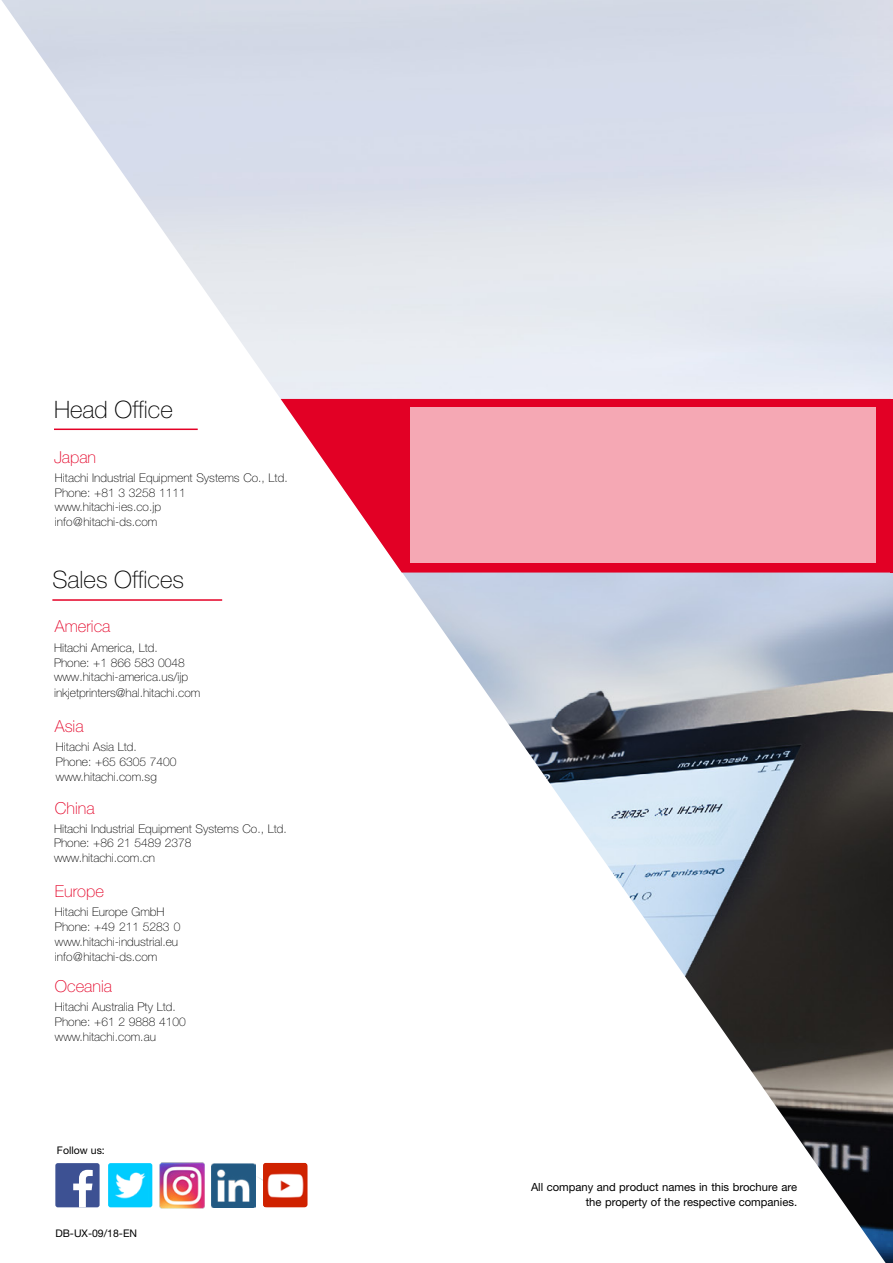
<style>
.page{position:relative;width:893px;height:1263px;background:#fff}
.page>*{position:absolute;margin:0;border:0;box-sizing:border-box;transform-origin:0 0}
.t1{font:100 24px "Helvetica Neue LT Pro";color:#000}
.t2{font:100 16.5px "Helvetica Neue LT Pro";color:#e40026}
.t3{font:100 12px/15px "Helvetica Neue LT Pro";color:#000}
.t4{font:11.25px/14.9px "Helvetica Neue LT Pro";color:#000;text-align:right}
.t5{font:10.5px "Helvetica Neue LT Pro";color:#000}
</style>
<div class="page">
<img style="left:1px;top:0;width:892px;height:1263px">
<hr style="left:52px;top:599px;width:170px;height:2px;background:#e40026">
<svg style="left:281px;top:399px;width:610px;height:173px;fill:#e20025"></svg>
<div style="left:410px;top:407px;width:465px;height:155px;background:#f5a8b4"></div>
<div style="left:55px;top:1163px;width:45px;height:44px;background:#3d5193;border-radius:2px"></div>
<svg style="left:73px;top:1170px;width:20px;height:37px"></svg>
<svg style="left:255px;top:1176px;width:8px;height:17px"></svg>
<div style="left:108px;top:1163px;width:44px;height:44px;background:#0cf;border-radius:2px"></div>
<img style="left:115px;top:1172px;width:31px;height:27px">
<img style="left:211px;top:1163px;width:44px;height:44px">
<img style="left:160px;top:1162px;width:44px;height:47px">
<div style="left:263px;top:1163px;width:44px;height:44px;background:#cf2200;border-radius:2px"></div>
<img style="left:263px;top:1164px;width:44px;height:43px">
<hr style="left:54px;top:428px;width:144px;height:2px;background:#e40026">
<hr style="left:891px;top:399px;width:2px;height:173px;background:#e10126">
<h1 class="t1" style="left:54px;top:395px;width:120px">Head Office</h1>
<h2 class="t2" style="left:54px;top:448px;width:44px">Japan</h2>
<p class="t3" style="left:55px;top:470px;width:234px">Hitachi Industrial Equipment Systems Co., Ltd.<br>Phone: +81 3 3258 1111 www.hitachi-ies.co.jp<br>info@hitachi-ds.com</p>
<h1 class="t1" style="left:52px;top:565px;width:133px">Sales Offices</h1>
<h2 class="t2" style="left:55px;top:617px;width:57px">America</h2>
<p class="t3" style="left:54px;top:640px;width:136px">Hitachi America, Ltd.<br>Phone: +1 866 583 0048 www.hitachi-america.us/ijp</p>
<p class="t3" style="left:54px;top:685px;width:148px">inkjetprinters@hal.hitachi.com</p>
<h2 class="t2" style="left:55px;top:716px;width:30px">Asia</h2>
<p class="t3" style="left:56px;top:739px;width:122px">Hitachi Asia Ltd.<br>Phone: +65 6305 7400 www.hitachi.com.sg</p>
<h2 class="t2" style="left:55px;top:799px;width:41px">China</h2>
<p class="t3" style="left:54px;top:821px;width:234px">Hitachi Industrial Equipment Systems Co., Ltd.<br>Phone: +86 21 5489 2378 www.hitachi.com.cn</p>
<h2 class="t2" style="left:55px;top:881px;width:50px">Europe</h2>
<p class="t3" style="left:55px;top:904px;width:127px">Hitachi Europe GmbH<br>Phone: +49 211 5283 0 www.hitachi-industrial.eu info@hitachi-ds.com</p>
<h2 class="t2" style="left:55px;top:976px;width:59px">Oceania</h2>
<p class="t3" style="left:55px;top:999px;width:132px">Hitachi Australia Pty Ltd.<br>Phone: +61 2 9888 4100 www.hitachi.com.au</p>
<p class="t5" style="left:57px;top:1144px;width:49px">Follow us:</p>
<p class="t5" style="left:55px;top:1227px;width:83px">DB-UX-09/18-EN</p>
<p class="t4" style="left:531px;top:1179px;width:268px">All company and product names in this brochure are the property of the respective companies.</p>
</div>
